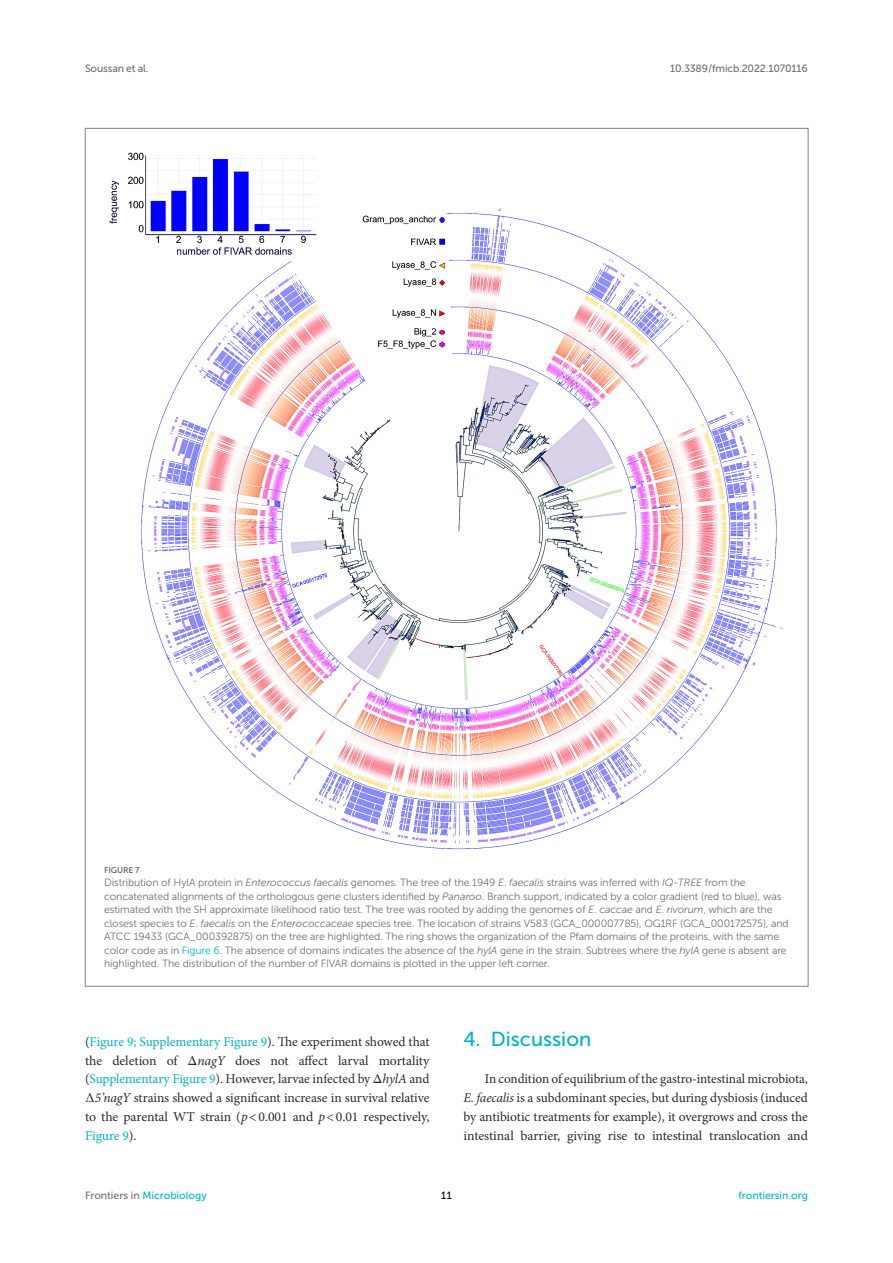
<style>
.page{position:relative;width:893px;height:1263px;background:#fff}
.page>*{position:absolute;margin:0;border:0;box-sizing:border-box;transform-origin:0 0}
.HEAD_1{font:20.25px "Museo Sans 500";color:#00b4c4}
.TEXT{font:13.5px/18.8px "Minion Pro";letter-spacing:-.005em;color:#2b2b2a;text-align:justify}
.TEXT_FLUSH{font:13.5px/18.8px "Minion Pro";letter-spacing:-.005em;color:#2b2b2a;text-align:justify}
.FIG_LEG{font:10.5px/13.5px "Museo Sans 300";letter-spacing:-.01em;color:#706f70}
.t1{font:10.5px "Museo Sans 500";letter-spacing:-.015em;color:#706f70}
.t2{font:10.5px "Museo Sans 500";color:#00b4c4}
.t3{font:10.5px "Museo Sans 500";color:#000}
.FIG_HD{font:8.25px "Museo Sans 700";letter-spacing:-.01em;color:#706f70}
.s1{font-style:italic}
.s2{color:#00b4c4}
.s3{font-family:"STIX General"}
.s4{color:#706f70}
</style>
<div class="page">
<img style="left:109px;top:152px;width:674px;height:698px">
<p class="t1" style="left:85px;top:63px;width:65px">Soussan et al.</p>
<p class="t1" style="left:670px;top:63px;width:139px">10.3389/fmicb.2022.1070116</p>
<p class="FIG_HD" style="left:104px;top:865px;width:37px">FIGURE 7</p>
<p class="FIG_LEG" style="left:104px;top:876px;width:686px">Distribution of HylA protein in <span class="s1">Enterococcus faecalis</span> genomes. The tree of the 1949 <span class="s1">E</span>. <span class="s1">faecalis</span> strains was inferred with <span class="s1">IQ-TREE</span> from the concatenated alignments of the orthologous gene clusters identified by <span class="s1">Panaroo</span>. Branch support, indicated by a color gradient (red to blue), was estimated with the SH approximate likelihood ratio test. The tree was rooted by adding the genomes of <span class="s1">E</span>. <span class="s1">caccae</span> and <span class="s1">E</span>. <span class="s1">rivorum</span>, which are the closest species to <span class="s1">E</span>. <span class="s1">faecalis</span> on the <span class="s1">Enterococcaceae</span> species tree. The location of strains V583 (GCA_000007785), OG1RF (GCA_000172575), and ATCC 19433 (GCA_000392875) on the tree are highlighted. The ring shows the organization of the Pfam domains of the proteins, with the same color code as in <span class="s2">Figure 6</span>. The absence of domains indicates the absence of the <span class="s1">hylA</span> gene in the strain. Subtrees where the <span class="s1">hylA</span> gene is absent are highlighted. The distribution of the number of FIVAR domains is plotted in the upper left corner.</p>
<p class="TEXT" style="left:85px;top:1032px;width:346px">(<span class="s2">Figure 9; Supplementary Figure 9</span>). The experiment showed that the deletion of <span class="s3">Δ</span><span class="s1">nagY</span> does not affect larval mortality (<span class="s2">Supplementary Figure 9</span>). However, larvae infected by <span class="s3">Δ</span><span class="s1">hylA</span> and <span class="s3">∆</span><span class="s1">5’nagY</span> strains showed a significant increase in survival relative to the parental WT strain (<span class="s1">p</span>&lt;0.001 and <span class="s1">p</span>&lt;0.01 respectively, <span class="s2">Figure 9</span>).</p>
<p class="HEAD_1" style="left:463px;top:1028px;width:129px">4. Discussion</p>
<p class="TEXT_FLUSH" style="left:463px;top:1070px;width:346px;text-indent:21px">In condition of equilibrium of the gastro-intestinal microbiota, <span class="s1">E</span>. <span class="s1">faecalis</span> is a subdominant species, but during dysbiosis (induced by antibiotic treatments for example), it overgrows and cross the intestinal barrier, giving rise to intestinal translocation and</p>
<p class="t2" style="left:85px;top:1190px;width:123px"><span class="s4">Frontiers in</span> Microbiology</p>
<p class="t3" style="left:441px;top:1190px;width:12px">11</p>
<p class="t2" style="left:738px;top:1190px;width:71px">frontiersin.org</p>
</div>
